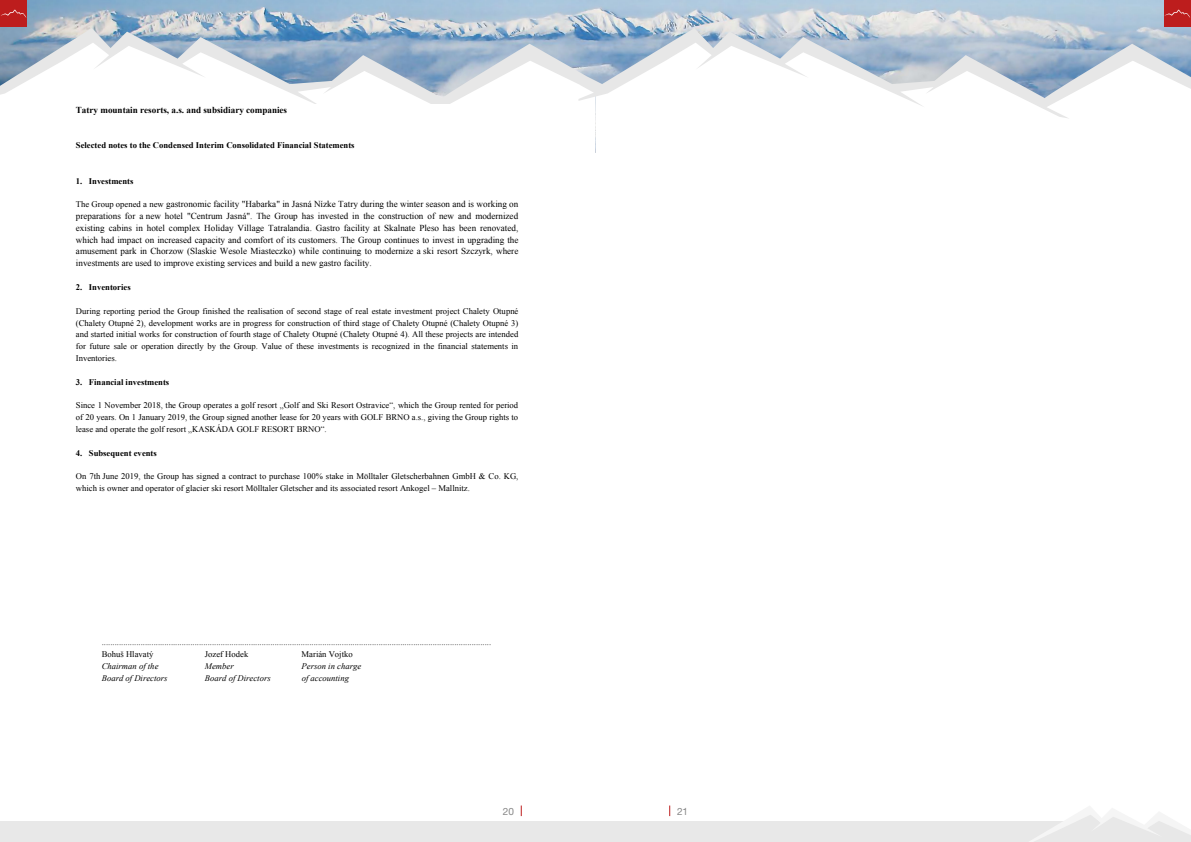
<style>
.page{position:relative;width:1191px;height:842px;background:#fff}
.page>*{position:absolute;margin:0;border:0;box-sizing:border-box;transform-origin:0 0}
.t1{font:10px "Helvetica Neue LT Pro";color:#878787}
.t2{font:9.1px/11.8px "Times New Roman";color:#000;text-align:justify}
.t3{font:700 9.1px "Times New Roman";color:#000}
.t4{font:8.6px/11.8px "Times New Roman";color:#000;text-align:justify}
.t5{font:700 8.6px "Times New Roman";color:#000}
.t6{font:italic 8.6px "Times New Roman";color:#000}
.s1{font-size:8.6px}
</style>
<div class="page">
<img style="left:0;top:0;width:1191px;height:28px">
<svg style="left:0;top:28px;width:1191px;height:91px"></svg>
<div style="left:1163px;top:0;width:28px;height:27px;background:#bd1d1d"></div>
<svg style="left:1164px;top:10px;width:26px;height:8px"></svg>
<div style="left:0;top:0;width:27px;height:27px;background:#bd1d1d"></div>
<svg style="left:1px;top:10px;width:25px;height:8px"></svg>
<div style="left:0;top:821px;width:1069px;height:21px;background:#e8e8e8"></div>
<svg style="left:1030px;top:814px;width:161px;height:28px"></svg>
<div style="left:74px;top:104px;width:448px;height:685px;background:#fff"></div>
<p class="t3" style="left:76px;top:103px;width:213px">Tatry mountain resorts, a.s. and subsidiary companies</p>
<p class="t5" style="left:76px;top:139px;width:280px">Selected notes to the Condensed Interim Consolidated Financial Statements</p>
<p class="t5" style="left:76px;top:175px;width:59px">1. Investments</p>
<p class="t2" style="left:76px;top:198px;width:444px"><span class="s1">The Group opened a new</span> gastronomic facility "Habarka" in Jasná Nízke Tatry during the winter season and is working on preparations for a new hotel "Centrum Jasná". The Group has invested in the construction of new and modernized existing cabins in hotel complex Holiday Village Tatralandia. Gastro facility at Skalnate Pleso has been renovated, which had impact on increased capacity and comfort of its customers. The Group continues to invest in upgrading the amusement park in Chorzow (Slaskie Wesole Miasteczko) while continuing to modernize a ski resort Szczyrk, where investments are used to improve existing services and build a new gastro facility.</p>
<p class="t5" style="left:76px;top:281px;width:56px">2. Inventories</p>
<p class="t4" style="left:76px;top:305px;width:444px">During reporting period the Group finished the realisation of second stage of real estate investment project Chalety Otupné (Chalety Otupné 2), development works are in progress for construction of third stage of Chalety Otupné (Chalety Otupné 3) and started initial works for construction of fourth stage of Chalety Otupné (Chalety Otupné 4). All these projects are intended for future sale or operation directly by the Group. Value of these investments is recognized in the financial statements in Inventories.</p>
<p class="t5" style="left:76px;top:376px;width:95px">3. Financial investments</p>
<p class="t4" style="left:76px;top:399px;width:444px">Since 1 November 2018, the Group operates a golf resort „Golf and Ski Resort Ostravice“, which the Group rented for period of 20 years. On 1 January 2019, the Group signed another lease for 20 years with GOLF BRNO a.s., giving the Group rights to lease and operate the golf resort „KASKÁDA GOLF RESORT BRNO“.</p>
<p class="t5" style="left:76px;top:447px;width:82px">4. Subsequent events</p>
<p class="t4" style="left:76px;top:470px;width:444px">On 7th June 2019, the Group has signed a contract to purchase 100% stake in Mölltaler Gletscherbahnen GmbH &amp; Co. KG, which is owner and operator of glacier ski resort Mölltaler Gletscher and its associated resort Ankogel – Mallnitz.</p>
<p class="t4" style="left:102px;top:636px;width:391px">....................................................................................................................................................................................<br>Bohuš Hlavatý</p>
<p class="t4" style="left:205px;top:648px;width:45px">Jozef Hodek</p>
<p class="t4" style="left:302px;top:648px;width:53px">Marián Vojtko</p>
<p class="t6" style="left:102px;top:660px;width:58px">Chairman of the</p>
<p class="t6" style="left:205px;top:660px;width:30px">Member</p>
<p class="t6" style="left:301px;top:660px;width:61px">Person in charge</p>
<p class="t6" style="left:102px;top:672px;width:67px">Board of Directors</p>
<p class="t6" style="left:205px;top:672px;width:67px">Board of Directors</p>
<p class="t6" style="left:302px;top:672px;width:49px">of accounting</p>
<p class="t1" style="left:503px;top:805px;width:13px">20</p>
<p class="t1" style="left:677px;top:805px;width:13px">21</p>
</div>
